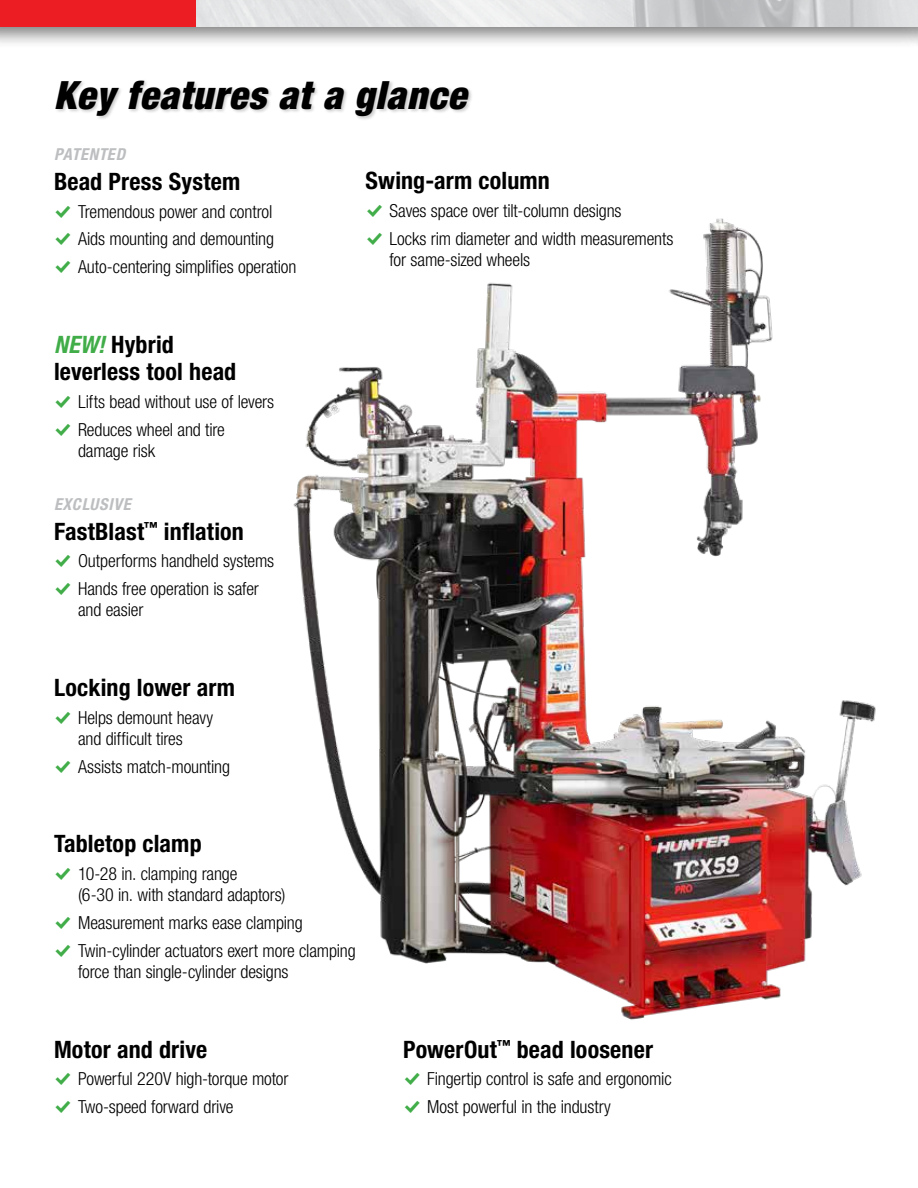
<style>
.page{position:relative;width:918px;height:1188px;background:#fff}
.page>*{position:absolute;margin:0;border:0;box-sizing:border-box;transform-origin:0 0}
.t1{font:italic 900 condensed 39px "Helvetica Neue LT Std";letter-spacing:.025em;color:#000}
.t2{font:700 condensed 24px/27px "Helvetica Neue LT Std";letter-spacing:.01em;color:#000}
.t3{font:300 condensed 18px/27.8px "Helvetica Neue LT Std";letter-spacing:-.01em;color:#000}
.t4{font:italic 700 condensed 16.5px "Helvetica Neue LT Std";letter-spacing:.035em;color:#bcbec0}
.s1{font-family:"Modern Pictograms";font-weight:400;font-stretch:normal;font-size:21px;color:#41ad49}
.s2{font-style:italic;color:#41ad49}
</style>
<div class="page">
<img style="left:293px;top:218px;width:583px;height:802px">
<div style="left:55px;top:79px;width:418px;height:42px;background:#000;opacity:.2"></div>
<div style="left:0;top:0;width:918px;height:49px;background:#000;opacity:.5"></div>
<img style="left:196px;top:0;width:721px;height:27px">
<div style="left:0;top:0;width:196px;height:27px;background:#ed1d24"></div>
<svg style="left:917px;top:0;width:1px;height:27px"></svg>
<h1 class="t1" style="left:54px;top:71px;width:414px">Key features at a glance</h1>
<p class="t4" style="left:54px;top:144px;width:73px">PATENTED</p>
<h2 class="t2" style="left:54px;top:168px;width:188px">Bead Press System</h2>
<p class="t3" style="left:54px;top:197px;width:244px"><span class="s1">%</span> Tremendous power and control<br><span class="s1">%</span> Aids mounting and demounting<br><span class="s1">%</span> Auto-centering simplifies operation</p>
<h2 class="t2" style="left:54px;top:331px;width:184px"><span class="s2">NEW!</span> Hybrid leverless tool head</h2>
<p class="t3" style="left:54px;top:387px;width:222px"><span class="s1">%</span> Lifts bead without use of levers <span class="s1">%</span> Reduces wheel and tire</p>
<p class="t3" style="left:78px;top:436px;width:79px">damage risk</p>
<p class="t4" style="left:54px;top:494px;width:78px">EXCLUSIVE</p>
<h2 class="t2" style="left:54px;top:517px;width:191px">FastBlast<sup>™</sup> inflation</h2>
<p class="t3" style="left:54px;top:547px;width:222px"><span class="s1">%</span> Outperforms handheld systems <span class="s1">%</span> Hands free operation is safer</p>
<p class="t3" style="left:78px;top:596px;width:67px">and easier</p>
<h2 class="t2" style="left:365px;top:167px;width:186px">Swing-arm column</h2>
<p class="t3" style="left:365px;top:196px;width:310px"><span class="s1">%</span> Saves space over tilt-column designs<br><span class="s1">%</span> Locks rim diameter and width measurements</p>
<p class="t3" style="left:389px;top:245px;width:142px">for same-sized wheels</p>
<h2 class="t2" style="left:54px;top:674px;width:182px">Locking lower arm</h2>
<p class="t3" style="left:54px;top:707px;width:161px;line-height:21px;text-align:center"><span class="s1">%</span> Helps demount heavy and difficult tires</p>
<p class="t3" style="left:54px;top:752px;width:178px"><span class="s1">%</span> Assists match-mounting</p>
<h2 class="t2" style="left:54px;top:830px;width:149px">Tabletop clamp</h2>
<p class="t3" style="left:78px;top:863px;width:209px;line-height:21px;text-indent:-24px"><span class="s1">%</span> 10-28 in. clamping range<br>(6-30 in. with standard adaptors)</p>
<p class="t3" style="left:54px;top:909px;width:303px"><span class="s1">%</span> Measurement marks ease clamping<br><span class="s1">%</span> Twin-cylinder actuators exert more clamping</p>
<p class="t3" style="left:78px;top:957px;width:212px">force than single-cylinder designs</p>
<h2 class="t2" style="left:54px;top:1035px;width:155px">Motor and drive</h2>
<p class="t3" style="left:54px;top:1065px;width:236px"><span class="s1">%</span> Powerful 220V high-torque motor <span class="s1">%</span> Two-speed forward drive</p>
<h2 class="t2" style="left:403px;top:1035px;width:251px">PowerOut<sup>™</sup> bead loosener</h2>
<p class="t3" style="left:403px;top:1065px;width:270px"><span class="s1">%</span> Fingertip control is safe and ergonomic <span class="s1">%</span> Most powerful in the industry</p>
</div>
